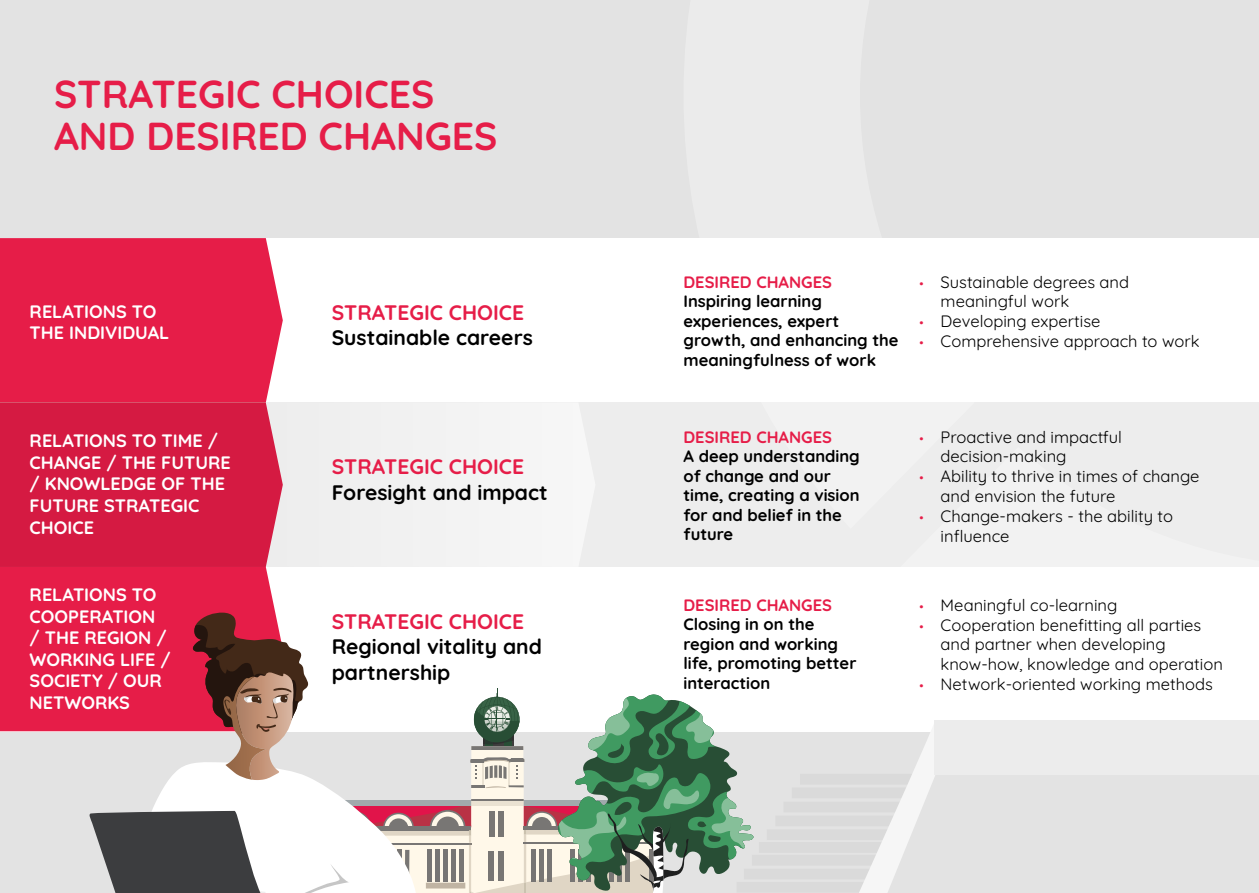
<style>
.page{position:relative;width:1259px;height:893px;background:#e3e3e3}
.page>*{position:absolute;margin:0;border:0;box-sizing:border-box;transform-origin:0 0}
.Otsikko_1{font:700 39px/42px "Quicksand";color:#e61d48}
.Leipäteksti{font:700 21px/25.2px "Quicksand";color:#000}
.Otsikko_3{font:700 21px "Quicksand";color:#e61d48}
.Otsikko_1-2{font:700 18px/21.6px "Quicksand";color:#fff}
.t1{font:16.5px/19.8px "Quicksand";color:#000}
.Leipäteksti-2{font:700 16.5px/19.5px "Quicksand";color:#000}
.Otsikko_3-2{font:700 16.5px "Quicksand";color:#e61d48}
.s1{font-size:12px;color:#e61d48}
</style>
<div class="page">
<div style="left:0;top:238px;width:1259px;height:165px;background:#fff"></div>
<div style="left:0;top:403px;width:1259px;height:164px;background:#ededed"></div>
<div style="left:0;top:567px;width:1259px;height:164px;background:#fff"></div>
<div style="left:0;top:403px;width:283px;height:164px;background:#d51a42"></div>
<div style="left:0;top:238px;width:283px;height:165px;background:#e61d48"></div>
<div style="left:0;top:567px;width:276px;height:164px;background:#e61d48"></div>
<svg style="left:683px;top:0;width:292px;height:403px;fill:#ebebeb"></svg>
<svg style="left:88px;top:612px;width:847px;height:281px"></svg>
<div style="left:934px;top:720px;width:325px;height:54px;background:#ececec"></div>
<p class="Otsikko_1" style="left:54px;top:70px;width:445px">STRATEGIC CHOICES<br>AND DESIRED CHANGES</p>
<p class="Otsikko_1-2" style="left:30px;top:299px;width:141px">RELATIONS TO<br>THE INDIVIDUAL</p>
<p class="Otsikko_1-2" style="left:30px;top:428px;width:203px">RELATIONS TO TIME /<br>CHANGE / THE FUTURE / KNOWLEDGE OF THE<br>FUTURE STRATEGIC<br>CHOICE</p>
<p class="Otsikko_1-2" style="left:30px;top:582px;width:143px">RELATIONS TO<br>COOPERATION<br>/ THE REGION /<br>WORKING LIFE /<br>SOCIETY / OUR<br>NETWORKS</p>
<p class="Otsikko_3" style="left:332px;top:295px;width:194px">STRATEGIC CHOICE</p>
<p class="Leipäteksti" style="left:332px;top:323px;width:203px">Sustainable careers</p>
<p class="Otsikko_3" style="left:332px;top:450px;width:194px">STRATEGIC CHOICE</p>
<p class="Leipäteksti" style="left:332px;top:478px;width:217px">Foresight and impact</p>
<p class="Otsikko_3" style="left:332px;top:604px;width:194px">STRATEGIC CHOICE</p>
<p class="Leipäteksti" style="left:332px;top:632px;width:212px">Regional vitality and partnership</p>
<p class="Otsikko_3-2" style="left:683px;top:268px;width:150px">DESIRED CHANGES</p>
<p class="Leipäteksti-2" style="left:683px;top:290px;width:216px">Inspiring learning experiences, expert growth, and enhancing the meaningfulness of work</p>
<p class="t1" style="left:940px;top:270px;width:190px;text-indent:-21px"><span class="s1">•</span> Sustainable degrees and meaningful work</p>
<p class="t1" style="left:919px;top:310px;width:182px"><span class="s1">•</span> Developing expertise</p>
<p class="t1" style="left:919px;top:329px;width:282px"><span class="s1">•</span> Comprehensive approach to work</p>
<p class="Otsikko_3-2" style="left:683px;top:423px;width:150px">DESIRED CHANGES</p>
<p class="Leipäteksti-2" style="left:683px;top:445px;width:178px">A deep understanding of change and our time, creating a vision for and belief in the future</p>
<p class="Otsikko_3-2" style="left:683px;top:591px;width:150px">DESIRED CHANGES</p>
<p class="Leipäteksti-2" style="left:683px;top:613px;width:174px">Closing in on the region and working life, promoting better interaction</p>
<p class="t1" style="left:940px;top:425px;width:183px;text-indent:-21px"><span class="s1">•</span> Proactive and impactful decision-making</p>
<p class="t1" style="left:940px;top:465px;width:260px;text-indent:-21px"><span class="s1">•</span> Ability to thrive in times of change and envision the future</p>
<p class="t1" style="left:940px;top:504px;width:234px;text-indent:-21px"><span class="s1">•</span> Change-makers - the ability to influence</p>
<p class="t1" style="left:919px;top:593px;width:200px"><span class="s1">•</span> Meaningful co-learning</p>
<p class="t1" style="left:940px;top:613px;width:284px;text-indent:-21px"><span class="s1">•</span> Cooperation benefitting all parties and partner when developing know-how, knowledge and operation</p>
<p class="t1" style="left:919px;top:672px;width:295px"><span class="s1">•</span> Network-oriented working methods</p>
</div>
